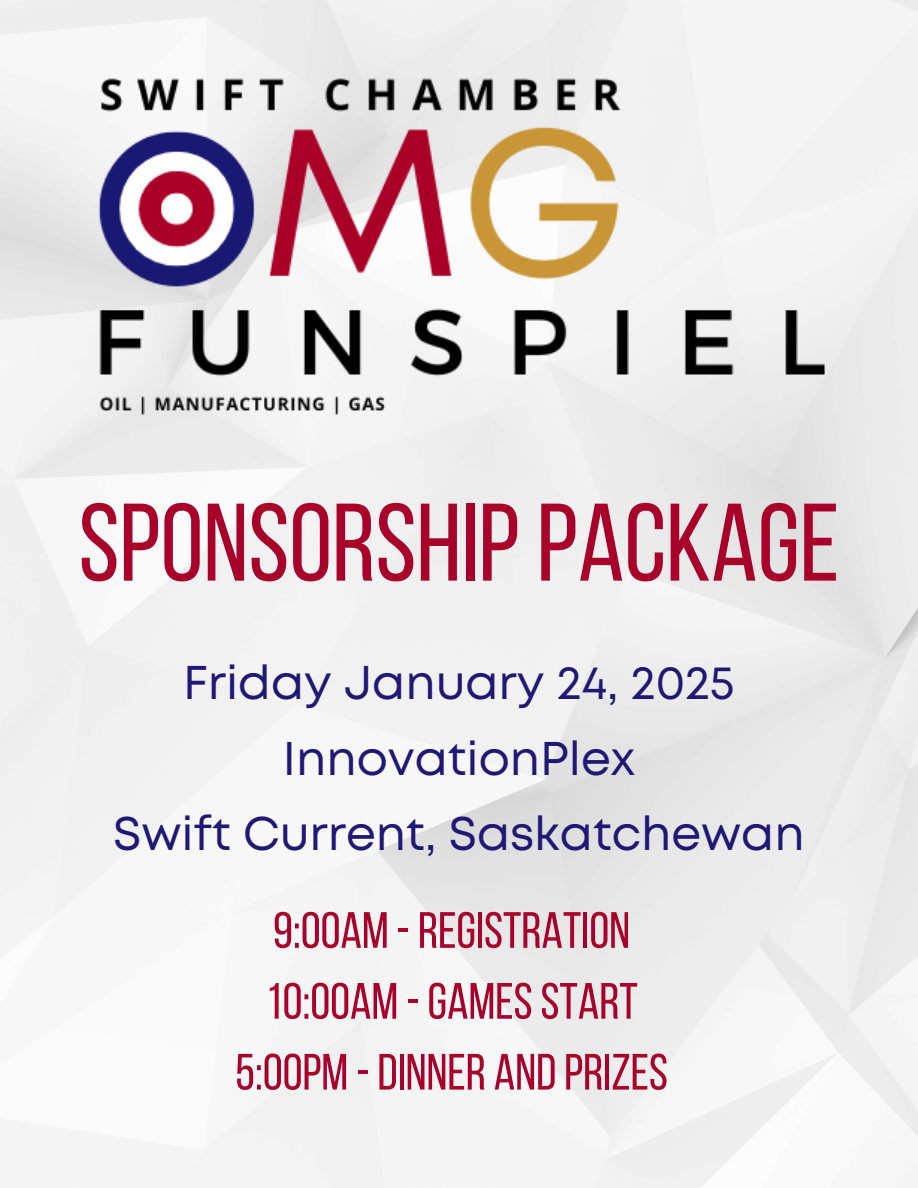
<style>
.page{position:relative;width:918px;height:1188px;background:#fff}
.page>*{position:absolute;margin:0;border:0;box-sizing:border-box;transform-origin:0 0}
.t1{font:109.95px "Bebas Neue";color:#a8022b}
.t2{font:51px "Bebas Neue";color:#a8022b}
.t3{font:47.25px "Mont";color:#1f1976}
</style>
<div class="page">
<img style="left:86px;top:0;width:746px;height:434px">
<h1 class="t1" style="left:79px;top:498px;width:762px">SPONSORSHIPPACKAGE</h1>
<p class="t3" style="left:183px;top:665px;width:553px">Friday January 24, 2025</p>
<p class="t3" style="left:283px;top:741px;width:354px">InnovationPlex</p>
<p class="t3" style="left:113px;top:816px;width:693px">Swift Current, Saskatchewan</p>
<p class="t2" style="left:273px;top:910px;width:359px">9:00AM -REGISTRATION</p>
<p class="t2" style="left:265px;top:980px;width:374px">10:00AM -GAMESSTART</p>
<p class="t2" style="left:235px;top:1051px;width:434px">5:00PM -DINNER ANDPRIZES</p>
</div>
